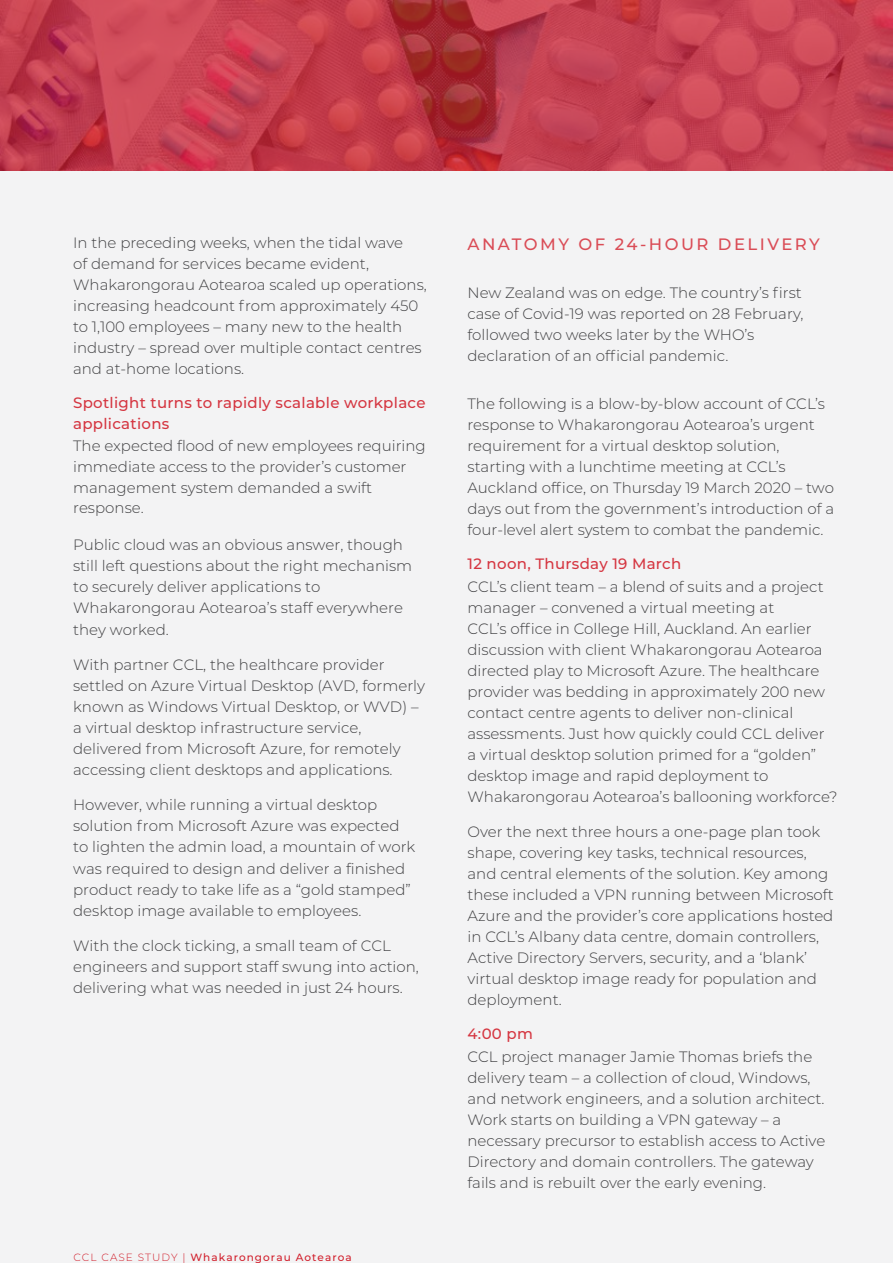
<style>
.page{position:relative;width:893px;height:1263px;background:#fff}
.page>*{position:absolute;margin:0;border:0;box-sizing:border-box;transform-origin:0 0}
.t1{font:500 16.5px "Montserrat";letter-spacing:.15em;color:#da4c56}
.t2{font:300 15px/21px "Montserrat";color:#404042}
.t3{font:500 15px/21.1px "Montserrat";letter-spacing:.02em;color:#d53641}
.t4{font:500 10.5px "Montserrat";letter-spacing:.1em;color:#d11f2c}
.s1{font-weight:300}
</style>
<div class="page">
<div style="left:446px;top:0;width:447px;height:1263px;background:#f3f3f4"></div>
<div style="left:0;top:0;width:466px;height:1263px;background:#f3f3f4"></div>
<svg style="left:0;top:0;width:893px;height:170px"></svg>
<p class="t2" style="left:73px;top:232px;width:355px">In the preceding weeks, when the tidal wave<br>of demand for services became evident, Whakarongorau Aotearoa scaled up operations, increasing headcount from approximately 450 to 1,100 employees – many new to the health industry – spread over multiple contact centres and at-home locations.</p>
<p class="t3" style="left:73px;top:392px;width:354px">Spotlight turns to rapidly scalable workplace applications</p>
<p class="t2" style="left:73px;top:434px;width:354px">The expected flood of new employees requiring immediate access to the provider’s customer management system demanded a swift response.</p>
<p class="t2" style="left:73px;top:533px;width:341px">Public cloud was an obvious answer, though still left questions about the right mechanism to securely deliver applications to Whakarongorau Aotearoa’s staff everywhere they worked.</p>
<p class="t2" style="left:73px;top:654px;width:354px">With partner CCL, the healthcare provider settled on Azure Virtual Desktop (AVD, formerly known as Windows Virtual Desktop, or WVD) – a virtual desktop infrastructure service, delivered from Microsoft Azure, for remotely accessing client desktops and applications.</p>
<p class="t2" style="left:73px;top:794px;width:344px">However, while running a virtual desktop solution from Microsoft Azure was expected to lighten the admin load, a mountain of work was required to design and deliver a finished product ready to take life as a “gold stamped” desktop image available to employees.</p>
<p class="t2" style="left:73px;top:935px;width:347px">With the clock ticking, a small team of CCL engineers and support staff swung into action, delivering what was needed in just 24 hours.</p>
<p class="t4" style="left:73px;top:1250px;width:280px"><span class="s1">CCL CASE STUDY |</span> Whakarongorau Aotearoa</p>
<p class="t1" style="left:467px;top:232px;width:354px">ANATOMY OF 24-HOUR DELIVERY</p>
<p class="t2" style="left:467px;top:282px;width:338px">New Zealand was on edge. The country’s first case of Covid-19 was reported on 28 February, followed two weeks later by the WHO’s declaration of an official pandemic.</p>
<p class="t2" style="left:467px;top:393px;width:368px">The following is a blow-by-blow account of CCL’s response to Whakarongorau Aotearoa’s urgent requirement for a virtual desktop solution, starting with a lunchtime meeting at CCL’s Auckland office, on Thursday 19 March 2020 – two days out from the government’s introduction of a four-level alert system to combat the pandemic.</p>
<p class="t3" style="left:467px;top:553px;width:215px">12 noon, Thursday 19 March</p>
<p class="t2" style="left:467px;top:575px;width:372px">CCL’s client team – a blend of suits and a project manager – convened a virtual meeting at<br>CCL’s office in College Hill, Auckland. An earlier discussion with client Whakarongorau Aotearoa directed play to Microsoft Azure. The healthcare provider was bedding in approximately 200 new contact centre agents to deliver non-clinical assessments. Just how quickly could CCL deliver<br>a virtual desktop solution primed for a “golden” desktop image and rapid deployment to Whakarongorau Aotearoa’s ballooning workforce?</p>
<p class="t2" style="left:467px;top:821px;width:368px">Over the next three hours a one-page plan took shape, covering key tasks, technical resources, and central elements of the solution. Key among these included a VPN running between Microsoft Azure and the provider’s core applications hosted in CCL’s Albany data centre, domain controllers, Active Directory Servers, security, and a ‘blank’ virtual desktop image ready for population and deployment.</p>
<p class="t3" style="left:467px;top:1022px;width:67px">4:00 pm</p>
<p class="t2" style="left:467px;top:1045px;width:359px">CCL project manager Jamie Thomas briefs the delivery team – a collection of cloud, Windows, and network engineers, and a solution architect.<br>Work starts on building a VPN gateway – a necessary precursor to establish access to Active Directory and domain controllers. The gateway fails and is rebuilt over the early evening.</p>
</div>
